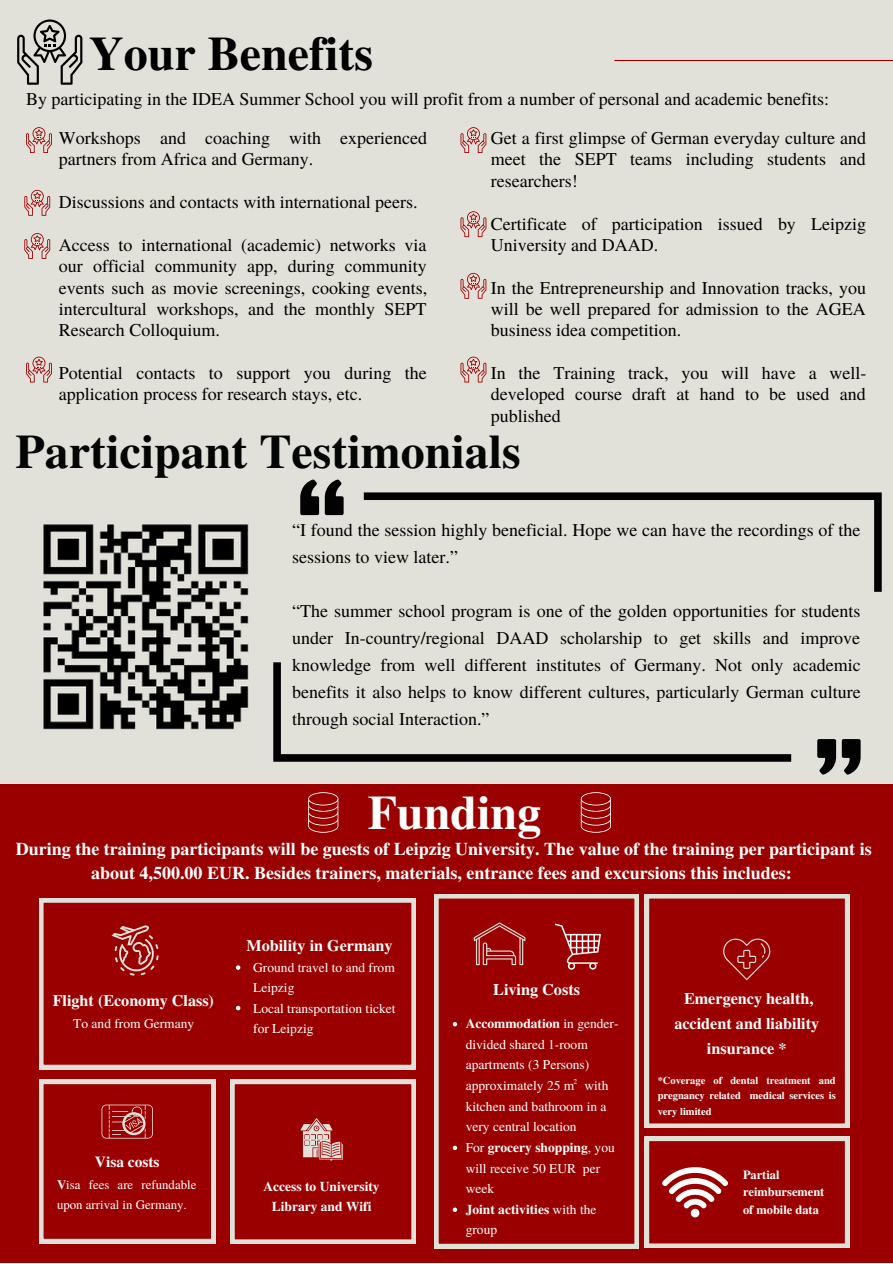
<style>
.page{position:relative;width:893px;height:1264px;background:#fff}
.page>*{position:absolute;margin:0;border:0;box-sizing:border-box;transform-origin:0 0}
.t1{font:700 48px "Te X Gyre Termes";color:#040606}
.t2{font:700 48px "Te X Gyre Termes";color:#000}
.t3{font:700 48px "Te X Gyre Termes";color:#fff}
.t4{font:18px/21.3px "Te X Gyre Termes";color:#000;text-align:justify}
.t5{font:700 18px/24.8px "Te X Gyre Termes";color:#fff;text-align:center}
.t6{font:700 16.2px/25px "Te X Gyre Termes";color:#fff;text-align:center}
.t7{font:700 16.05px "Te X Gyre Termes";color:#fff}
.t8{font:700 15.45px "Te X Gyre Termes";color:#fff}
.t9{font:13.5px/20.5px "Te X Gyre Termes";color:#fff}
.t10{font:700 13.5px/19px "Te X Gyre Termes";color:#fff;text-align:center}
.t11{font:12.9px/20.2px "Te X Gyre Termes";color:#fff}
.t12{font:700 12.45px/17.4px "Te X Gyre Termes";color:#fff}
.t13{font:700 10.5px/15.6px "Te X Gyre Termes";color:#fff;text-align:justify}
.t14{font:7.5px "Te X Gyre Termes";color:#fff}
.s1{font-weight:700}
</style>
<div class="page">
<div style="left:0;top:0;width:892px;height:1262px;background:#e1e0d9"></div>
<div style="left:0;top:784px;width:892px;height:478px;background:#9b0000"></div>
<svg style="left:308px;top:792px;width:30px;height:40px"></svg>
<svg style="left:580px;top:792px;width:31px;height:40px"></svg>
<svg style="left:39px;top:898px;width:377px;height:171px"></svg>
<svg style="left:111px;top:925px;width:48px;height:50px"></svg>
<svg style="left:434px;top:894px;width:205px;height:354px"></svg>
<svg style="left:473px;top:922px;width:52px;height:43px"></svg>
<svg style="left:39px;top:1079px;width:176px;height:164px"></svg>
<hr style="left:614px;top:60px;width:278px;height:1px;background:#9b0000">
<svg style="left:17px;top:19px;width:65px;height:66px"></svg>
<svg style="left:26px;top:127px;width:26px;height:26px"></svg>
<svg style="left:24px;top:190px;width:26px;height:26px"></svg>
<svg style="left:24px;top:233px;width:26px;height:26px"></svg>
<svg style="left:26px;top:356px;width:26px;height:26px"></svg>
<svg style="left:460px;top:127px;width:26px;height:26px"></svg>
<svg style="left:460px;top:211px;width:26px;height:26px"></svg>
<svg style="left:460px;top:273px;width:26px;height:26px"></svg>
<svg style="left:460px;top:356px;width:26px;height:26px"></svg>
<img style="left:43px;top:524px;width:206px;height:206px">
<svg style="left:325px;top:479px;width:18px;height:36px"></svg>
<svg style="left:300px;top:479px;width:19px;height:36px"></svg>
<svg style="left:817px;top:739px;width:43px;height:35px"></svg>
<svg style="left:364px;top:492px;width:517px;height:100px"></svg>
<svg style="left:273px;top:662px;width:518px;height:99px"></svg>
<svg style="left:230px;top:1079px;width:186px;height:164px"></svg>
<svg style="left:554px;top:923px;width:46px;height:46px"></svg>
<svg style="left:644px;top:894px;width:205px;height:233px"></svg>
<svg style="left:644px;top:1136px;width:205px;height:111px"></svg>
<svg style="left:452px;top:1021px;width:5px;height:5px"></svg>
<svg style="left:452px;top:1145px;width:5px;height:5px"></svg>
<svg style="left:452px;top:1207px;width:5px;height:4px"></svg>
<svg style="left:236px;top:965px;width:4px;height:4px"></svg>
<svg style="left:236px;top:1005px;width:4px;height:5px"></svg>
<h1 class="t2" style="left:89px;top:17px;width:285px">Your Benefits</h1>
<p class="t4" style="left:26px;top:88px;width:804px">By participating in the IDEA Summer School you will profit from a number of personal and academic benefits:</p>
<p class="t4" style="left:59px;top:126px;width:370px">Workshops and coaching with experienced partners from Africa and Germany.</p>
<p class="t4" style="left:59px;top:190px;width:360px">Discussions and contacts with international peers.</p>
<p class="t4" style="left:59px;top:233px;width:370px">Access to international (academic) networks via our official community app, during community events such as movie screenings, cooking events, intercultural workshops, and the monthly SEPT Research Colloquium.</p>
<p class="t4" style="left:59px;top:361px;width:369px">Potential contacts to support you during the application process for research stays, etc.</p>
<p class="t4" style="left:490px;top:126px;width:377px">Get a first glimpse of German everyday culture and meet the SEPT teams including students and researchers!</p>
<p class="t4" style="left:490px;top:212px;width:377px">Certificate of participation issued by Leipzig<br>University and DAAD.</p>
<p class="t4" style="left:490px;top:276px;width:377px">In the Entrepreneurship and Innovation tracks, you will be well prepared for admission to the AGEA business idea competition.</p>
<p class="t4" style="left:490px;top:361px;width:377px">In the Training track, you will have a well&shy;developed course draft at hand to be used and published</p>
<h1 class="t1" style="left:16px;top:414px;width:506px">Participant Testimonials</h1>
<p class="t4" style="left:292px;top:515px;width:569px;line-height:27px">“I found the session highly beneficial. Hope we can have the recordings of the sessions to view later.”</p>
<p class="t4" style="left:292px;top:596px;width:570px;line-height:27px">“The summer school program is one of the golden opportunities for students under In-country/regional DAAD scholarship to get skills and improve knowledge from well different institutes of Germany. Not only academic benefits it also helps to know different cultures, particularly German culture through social Interaction.”</p>
<h1 class="t3" style="left:367px;top:775px;width:175px">Funding</h1>
<p class="t5" style="left:16px;top:835px;width:857px">During the training participants will be guests of Leipzig University. The value of the training per participant is about 4,500.00 EUR. Besides trainers, materials, entrance fees and excursions this includes:</p>
<p class="t7" style="left:53px;top:988px;width:163px">Flight (Economy Class)</p>
<p class="t9" style="left:73px;top:1012px;width:122px">To and from Germany</p>
<p class="t7" style="left:246px;top:932px;width:147px">Mobility in Germany</p>
<p class="t9" style="left:253px;top:956px;width:144px">Ground travel to and from<br>Leipzig<br>Local transportation ticket for Leipzig</p>
<p class="t8" style="left:95px;top:1150px;width:66px">Visa costs</p>
<p class="t11" style="left:57px;top:1173px;width:141px"><span class="s1">V</span>isa fees are refundable upon arrival in Germany.</p>
<p class="t10" style="left:263px;top:1176px;width:118px">Access to University<br>Library and Wifi</p>
<p class="t6" style="left:493px;top:976px;width:88px">Living Costs</p>
<p class="t9" style="left:465px;top:1012px;width:154px"><span class="s1">Accommodation</span> in gender&shy;divided shared 1-room apartments (3 Persons) approximately 25 m with kitchen and bathroom in a very central location<br>For <span class="s1">grocery shopping</span>, you will receive 50 EUR per week<br><span class="s1">Joint activities</span> with the group</p>
<p class="t14" style="left:573px;top:1075px;width:5px">2</p>
<p class="t6" style="left:674px;top:984px;width:146px">Emergency health, accident and liability insurance *</p>
<p class="t13" style="left:657px;top:1071px;width:180px">*Coverage of dental treatment and pregnancy related medical services is very limited</p>
<p class="t12" style="left:743px;top:1165px;width:83px">Partial reimbursement of mobile data</p>
</div>
